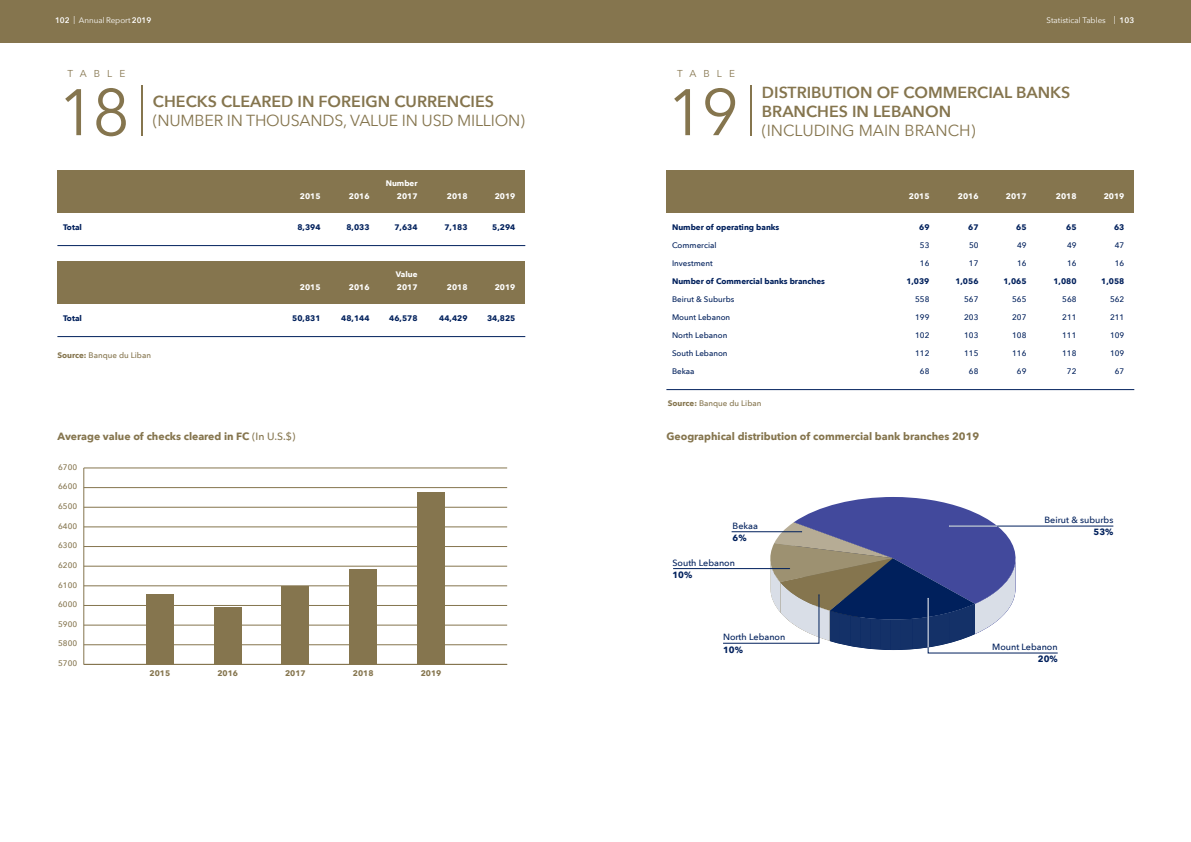
<style>
.page{position:relative;width:1191px;height:842px;background:#fff}
.page>*{position:absolute;margin:0;border:0;box-sizing:border-box;transform-origin:0 0}
.t1{font:65px "Avenir Next";color:#85754e}
.t2{font:600 16px/19.2px "Avenir Next";color:#85754e}
.t3{font:16px "Avenir Next";letter-spacing:-.015em;color:#85754e}
.t4{font:700 10.5px "Avenir Next";color:#85754e}
.t5{font:10px "Avenir Next";letter-spacing:.71em;color:#85754e}
.t6{font:500 9px "Avenir Next";color:#00205c}
.t7{font:700 9px "Avenir Next";color:#00205c}
.t8{font:500 8px "Avenir Next";color:#00205c}
.t9{font:700 8px "Avenir Next";color:#00205c}
.t10{font:500 8px "Avenir Next";color:#85754e}
.t11{font:700 8px "Avenir Next";color:#fff}
.t12{font:8px "Avenir Next";color:#fff}
.t13{font:700 8px "Avenir Next";color:#85754e}
.s1{font-weight:600}
.s2{font-weight:700}
.s3{font-weight:500}
</style>
<div class="page">
<div style="left:0;top:0;width:1191px;height:43px;background:#85754e"></div>
<div style="left:57px;top:170px;width:468px;height:43px;background:#85754e"></div>
<div style="left:666px;top:170px;width:468px;height:43px;background:#85754e"></div>
<div style="left:57px;top:261px;width:468px;height:43px;background:#85754e"></div>
<hr style="left:57px;top:245px;width:468px;height:1px;background:#00205c">
<hr style="left:666px;top:389px;width:468px;height:1px;background:#00205c">
<hr style="left:57px;top:336px;width:468px;height:1px;background:#00205c">
<hr style="left:83px;top:468px;width:1px;height:196px;background:#85754e">
<hr style="left:84px;top:664px;width:423px;height:1px;background:#85754e">
<hr style="left:84px;top:645px;width:423px;height:1px;background:#85754e">
<hr style="left:84px;top:625px;width:423px;height:1px;background:#85754e">
<hr style="left:84px;top:605px;width:423px;height:1px;background:#85754e">
<hr style="left:84px;top:586px;width:423px;height:1px;background:#85754e">
<hr style="left:84px;top:566px;width:423px;height:1px;background:#85754e">
<hr style="left:84px;top:546px;width:423px;height:1px;background:#85754e">
<hr style="left:84px;top:527px;width:423px;height:1px;background:#85754e">
<hr style="left:84px;top:507px;width:423px;height:1px;background:#85754e">
<hr style="left:84px;top:487px;width:423px;height:1px;background:#85754e">
<hr style="left:84px;top:468px;width:423px;height:1px;background:#85754e">
<div style="left:146px;top:594px;width:27px;height:70px;background:#85754e"></div>
<div style="left:214px;top:607px;width:27px;height:57px;background:#85754e"></div>
<div style="left:282px;top:586px;width:27px;height:78px;background:#85754e"></div>
<div style="left:350px;top:569px;width:27px;height:95px;background:#85754e"></div>
<div style="left:417px;top:492px;width:27px;height:172px;background:#85754e"></div>
<hr style="left:673px;top:568px;width:116px;height:1px;background:#00205c">
<hr style="left:949px;top:526px;width:164px;height:1px;background:#00205c">
<svg style="left:723px;top:497px;width:335px;height:156px"></svg>
<p class="t12" style="left:55px;top:13px;width:98px"><span class="s1">102</span> | Annual Report <span class="s1">2019</span></p>
<p class="t12" style="left:1046px;top:13px;width:89px">Statistical Tables | <span class="s1">103</span></p>
<p class="t5" style="left:67px;top:65px;width:59px">TABLE</p>
<h1 class="t1" style="left:58px;top:58px;width:91px">18 <sup>|</sup></h1>
<h2 class="t2" style="left:153px;top:91px;width:342px">CHECKS CLEARED IN FOREIGN CURRENCIES</h2>
<h2 class="t3" style="left:153px;top:107px;width:373px">(NUMBER IN THOUSANDS, VALUE IN USD MILLION)</h2>
<p class="t11" style="left:386px;top:176px;width:33px">Number</p>
<p class="t11" style="left:300px;top:189px;width:22px">2015</p>
<p class="t11" style="left:349px;top:189px;width:22px">2016</p>
<p class="t11" style="left:397px;top:189px;width:22px">2017</p>
<p class="t11" style="left:447px;top:189px;width:22px">2018</p>
<p class="t11" style="left:495px;top:189px;width:22px">2019</p>
<p class="t9" style="left:63px;top:220px;width:20px">Total</p>
<p class="t9" style="left:297px;top:220px;width:25px">8,394</p>
<p class="t9" style="left:346px;top:220px;width:25px">8,033</p>
<p class="t9" style="left:394px;top:220px;width:25px">7,634</p>
<p class="t9" style="left:444px;top:220px;width:25px">7,183</p>
<p class="t9" style="left:492px;top:220px;width:25px">5,294</p>
<p class="t11" style="left:396px;top:267px;width:23px">Value</p>
<p class="t11" style="left:300px;top:280px;width:22px">2015</p>
<p class="t11" style="left:349px;top:280px;width:22px">2016</p>
<p class="t11" style="left:397px;top:280px;width:22px">2017</p>
<p class="t11" style="left:447px;top:280px;width:22px">2018</p>
<p class="t11" style="left:495px;top:280px;width:22px">2019</p>
<p class="t9" style="left:63px;top:311px;width:20px">Total</p>
<p class="t9" style="left:292px;top:311px;width:30px">50,831</p>
<p class="t9" style="left:341px;top:311px;width:30px">48,144</p>
<p class="t9" style="left:389px;top:311px;width:30px">46,578</p>
<p class="t9" style="left:439px;top:311px;width:30px">44,429</p>
<p class="t9" style="left:487px;top:311px;width:30px">34,825</p>
<p class="t10" style="left:57px;top:348px;width:95px"><span class="s2">Source:</span> Banque du Liban</p>
<p class="t5" style="left:677px;top:65px;width:59px">TABLE</p>
<h1 class="t1" style="left:666px;top:58px;width:91px">19 <sup>|</sup></h1>
<h2 class="t2" style="left:762px;top:82px;width:310px">DISTRIBUTION OF COMMERCIAL BANKS<br>BRANCHES IN LEBANON</h2>
<h2 class="t3" style="left:762px;top:117px;width:215px">(INCLUDING MAIN BRANCH)</h2>
<p class="t11" style="left:908px;top:189px;width:22px">2015</p>
<p class="t11" style="left:957px;top:189px;width:22px">2016</p>
<p class="t11" style="left:1005px;top:189px;width:22px">2017</p>
<p class="t11" style="left:1055px;top:189px;width:22px">2018</p>
<p class="t11" style="left:1103px;top:189px;width:22px">2019</p>
<p class="t9" style="left:672px;top:220px;width:109px">Number of operating banks</p>
<p class="t9" style="left:919px;top:220px;width:12px">69</p>
<p class="t9" style="left:968px;top:220px;width:12px">67</p>
<p class="t9" style="left:1016px;top:220px;width:12px">65</p>
<p class="t9" style="left:1066px;top:220px;width:12px">65</p>
<p class="t9" style="left:1114px;top:220px;width:12px">63</p>
<p class="t8" style="left:672px;top:239px;width:46px">Commercial</p>
<p class="t8" style="left:920px;top:239px;width:11px">53</p>
<p class="t8" style="left:969px;top:239px;width:11px">50</p>
<p class="t8" style="left:1017px;top:239px;width:11px">49</p>
<p class="t8" style="left:1067px;top:239px;width:11px">49</p>
<p class="t8" style="left:1114px;top:239px;width:11px">47</p>
<p class="t8" style="left:672px;top:257px;width:42px">Investment</p>
<p class="t8" style="left:920px;top:257px;width:11px">16</p>
<p class="t8" style="left:969px;top:257px;width:11px">17</p>
<p class="t8" style="left:1017px;top:257px;width:11px">16</p>
<p class="t8" style="left:1067px;top:257px;width:11px">16</p>
<p class="t8" style="left:1114px;top:257px;width:11px">16</p>
<p class="t9" style="left:672px;top:274px;width:154px">Number of Commercial banks branches</p>
<p class="t9" style="left:906px;top:274px;width:25px">1,039</p>
<p class="t9" style="left:955px;top:274px;width:25px">1,056</p>
<p class="t9" style="left:1003px;top:274px;width:25px">1,065</p>
<p class="t9" style="left:1053px;top:274px;width:25px">1,080</p>
<p class="t9" style="left:1101px;top:274px;width:25px">1,058</p>
<p class="t8" style="left:672px;top:293px;width:64px">Beirut &amp; Suburbs</p>
<p class="t8" style="left:915px;top:293px;width:16px">558</p>
<p class="t8" style="left:964px;top:293px;width:16px">567</p>
<p class="t8" style="left:1012px;top:293px;width:16px">565</p>
<p class="t8" style="left:1062px;top:293px;width:16px">568</p>
<p class="t8" style="left:1110px;top:293px;width:16px">562</p>
<p class="t8" style="left:672px;top:311px;width:60px">Mount Lebanon</p>
<p class="t8" style="left:915px;top:311px;width:16px">199</p>
<p class="t8" style="left:964px;top:311px;width:16px">203</p>
<p class="t8" style="left:1012px;top:311px;width:16px">207</p>
<p class="t8" style="left:1062px;top:311px;width:16px">211</p>
<p class="t8" style="left:1110px;top:311px;width:16px">211</p>
<p class="t8" style="left:672px;top:329px;width:57px">North Lebanon</p>
<p class="t8" style="left:915px;top:329px;width:16px">102</p>
<p class="t8" style="left:964px;top:329px;width:16px">103</p>
<p class="t8" style="left:1012px;top:329px;width:16px">108</p>
<p class="t8" style="left:1062px;top:329px;width:16px">111</p>
<p class="t8" style="left:1110px;top:329px;width:16px">109</p>
<p class="t8" style="left:672px;top:347px;width:57px">South Lebanon</p>
<p class="t8" style="left:915px;top:347px;width:16px">112</p>
<p class="t8" style="left:964px;top:347px;width:16px">115</p>
<p class="t8" style="left:1012px;top:347px;width:16px">116</p>
<p class="t8" style="left:1062px;top:347px;width:16px">118</p>
<p class="t8" style="left:1110px;top:347px;width:16px">109</p>
<p class="t8" style="left:672px;top:365px;width:24px">Bekaa</p>
<p class="t8" style="left:920px;top:365px;width:11px">68</p>
<p class="t8" style="left:969px;top:365px;width:11px">68</p>
<p class="t8" style="left:1017px;top:365px;width:11px">69</p>
<p class="t8" style="left:1067px;top:365px;width:11px">72</p>
<p class="t8" style="left:1114px;top:365px;width:11px">67</p>
<p class="t10" style="left:668px;top:396px;width:95px"><span class="s2">Source:</span> Banque du Liban</p>
<h3 class="t4" style="left:57px;top:427px;width:239px">Average value of checks cleared in FC <span class="s3">(In U.S.$)</span></h3>
<h3 class="t4" style="left:666px;top:427px;width:314px">Geographical distribution of commercial bank branches 2019</h3>
<p class="t10" style="left:58px;top:460px;width:21px">6700</p>
<p class="t10" style="left:58px;top:480px;width:21px">6600</p>
<p class="t10" style="left:58px;top:499px;width:21px">6500</p>
<p class="t10" style="left:58px;top:519px;width:21px">6400</p>
<p class="t10" style="left:58px;top:539px;width:21px">6300</p>
<p class="t10" style="left:58px;top:558px;width:21px">6200</p>
<p class="t10" style="left:58px;top:578px;width:21px">6100</p>
<p class="t10" style="left:58px;top:598px;width:21px">6000</p>
<p class="t10" style="left:58px;top:617px;width:21px">5900</p>
<p class="t10" style="left:58px;top:637px;width:21px">5800</p>
<p class="t10" style="left:58px;top:656px;width:21px">5700</p>
<p class="t13" style="left:150px;top:666px;width:22px">2015</p>
<p class="t13" style="left:217px;top:666px;width:22px">2016</p>
<p class="t13" style="left:285px;top:666px;width:22px">2017</p>
<p class="t13" style="left:353px;top:666px;width:22px">2018</p>
<p class="t13" style="left:421px;top:666px;width:22px">2019</p>
<p class="t6" style="left:732px;top:518px;width:27px">Bekaa</p>
<p class="t7" style="left:732px;top:530px;width:16px">6%</p>
<p class="t6" style="left:672px;top:555px;width:64px">South Lebanon</p>
<p class="t7" style="left:672px;top:567px;width:21px">10%</p>
<p class="t6" style="left:723px;top:629px;width:64px">North Lebanon</p>
<p class="t7" style="left:723px;top:642px;width:21px">10%</p>
<p class="t6" style="left:1044px;top:512px;width:70px">Beirut &amp; suburbs</p>
<p class="t7" style="left:1093px;top:524px;width:21px">53%</p>
<p class="t6" style="left:992px;top:639px;width:67px">Mount Lebanon</p>
<p class="t7" style="left:1037px;top:651px;width:21px">20%</p>
</div>
